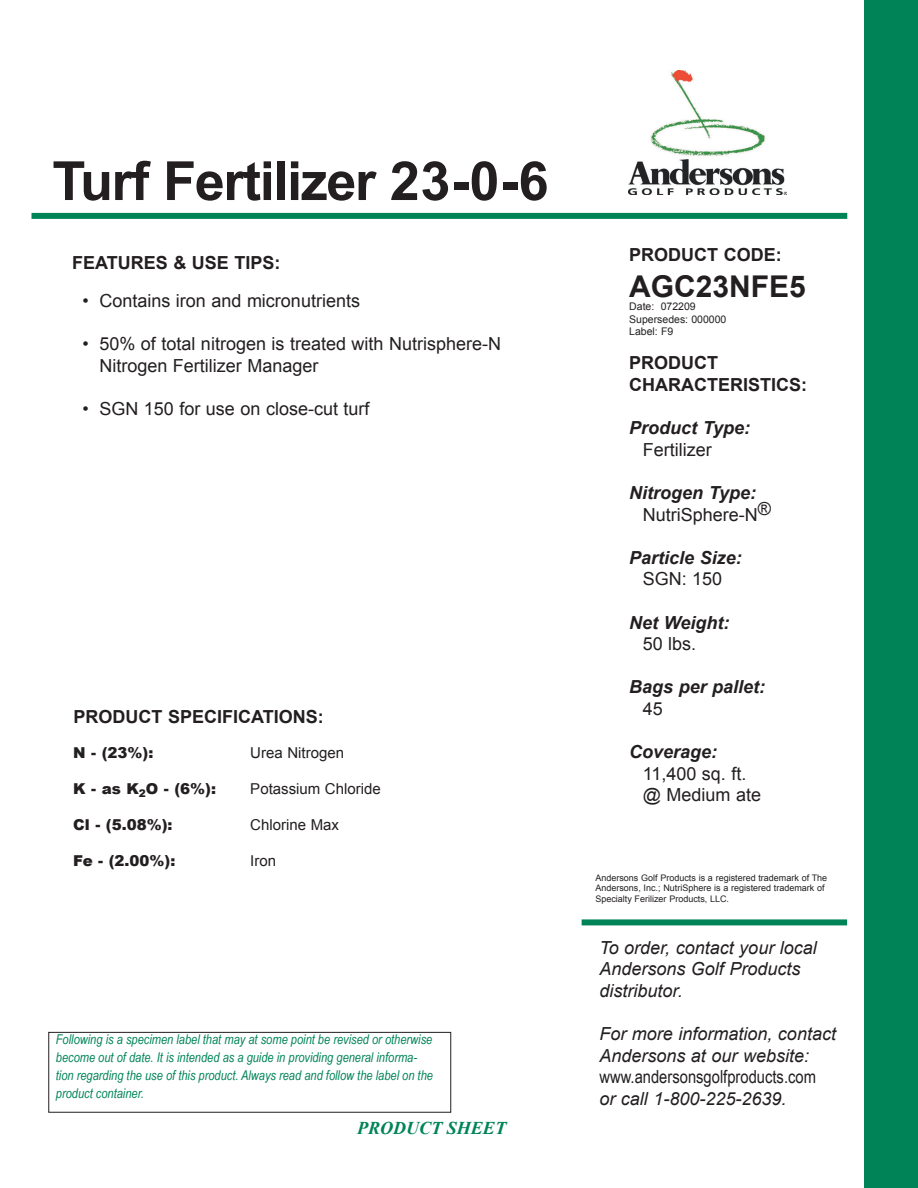
<style>
.page{position:relative;width:918px;height:1188px;background:#fff}
.page>*{position:absolute;margin:0;border:0;box-sizing:border-box;transform-origin:0 0}
.t1{font:700 54px "Arial";letter-spacing:-.025em;color:#231f20}
.t2{font:700 30px "Arial";color:#231f20}
.t3{font:18px/21.6px "Arial";color:#231f20}
.t4{font:italic 18px/21.6px "Arial";color:#231f20}
.t5{font:700 18px "Arial";color:#231f20}
.t6{font:italic 700 18px "Arial";color:#231f20}
.t7{font:18px "Arial Narrow";color:#231f20}
.t8{font:italic 700 18px "Times New Roman";color:#008457}
.t9{font:15px "Arial";color:#231f20}
.t10{font:900 15px "Arial";color:#231f20}
.t11{font:italic 13.5px/18px "Arial Narrow";color:#008457}
.t12{font:10.5px "Arial";color:#231f20}
.t13{font:9px/10.8px "Arial";color:#231f20}
</style>
<div class="page">
<div style="left:865px;top:0;width:53px;height:1188px;background:#008457"></div>
<div style="left:32px;top:213px;width:815px;height:6px;background:#008457"></div>
<img style="left:629px;top:71px;width:158px;height:124px">
<div style="left:582px;top:919px;width:265px;height:6px;background:#008457"></div>
<div style="left:48px;top:1032px;width:403px;height:81px;border:1px solid #231f20"></div>
<p class="t1" style="left:52px;top:145px;width:498px">Turf Fertilizer 23-0-6</p>
<p class="t5" style="left:72px;top:251px;width:210px">FEATURES &amp; USE TIPS:</p>
<p class="t3" style="left:83px;top:290px;width:279px">• Contains iron and micronutrients</p>
<p class="t3" style="left:99px;top:333px;width:403px;text-indent:-17px">• 50% of total nitrogen is treated with Nutrisphere-N<br>Nitrogen Fertilizer Manager</p>
<p class="t3" style="left:83px;top:398px;width:289px">• SGN 150 for use on close-cut turf</p>
<p class="t5" style="left:74px;top:705px;width:252px">PRODUCT SPECIFICATIONS:</p>
<p class="t10" style="left:73px;top:742px;width:82px">N - (23%):</p>
<p class="t9" style="left:250px;top:743px;width:95px">Urea Nitrogen</p>
<p class="t10" style="left:73px;top:778px;width:144px">K - as K<sub>2</sub>O - (6%):</p>
<p class="t9" style="left:250px;top:779px;width:132px">Potassium Chloride</p>
<p class="t10" style="left:73px;top:814px;width:101px">Cl - (5.08%):</p>
<p class="t9" style="left:250px;top:815px;width:90px">Chlorine Max</p>
<p class="t10" style="left:73px;top:850px;width:104px">Fe - (2.00%):</p>
<p class="t9" style="left:250px;top:851px;width:27px">Iron</p>
<p class="t11" style="left:56px;top:1030px;width:379px">Following is a specimen label that may at some point be revised or otherwise become out of date. It is intended as a guide in providing general informa&shy;tion regarding the use of this product. Always read and follow the label on the product container.</p>
<p class="t8" style="left:357px;top:1116px;width:150px">PRODUCT SHEET</p>
<p class="t5" style="left:629px;top:243px;width:154px">PRODUCT CODE:</p>
<p class="t2" style="left:629px;top:267px;width:178px">AGC23NFE5</p>
<p class="t12" style="left:629px;top:299px;width:68px">Date: 072209</p>
<p class="t12" style="left:629px;top:312px;width:99px">Supersedes: 000000</p>
<p class="t12" style="left:629px;top:325px;width:46px">Label: F9</p>
<p class="t5" style="left:629px;top:351px;width:90px">PRODUCT</p>
<p class="t5" style="left:629px;top:373px;width:179px">CHARACTERISTICS:</p>
<p class="t6" style="left:629px;top:416px;width:122px">Product Type:</p>
<p class="t3" style="left:643px;top:439px;width:70px">Fertilizer</p>
<p class="t6" style="left:629px;top:481px;width:128px">Nitrogen Type:</p>
<p class="t3" style="left:643px;top:504px;width:130px">NutriSphere-N®</p>
<p class="t6" style="left:629px;top:546px;width:114px">Particle Size:</p>
<p class="t3" style="left:643px;top:569px;width:81px">SGN: 150</p>
<p class="t6" style="left:629px;top:611px;width:102px">Net Weight:</p>
<p class="t3" style="left:643px;top:633px;width:55px">50 lbs.</p>
<p class="t6" style="left:629px;top:675px;width:138px">Bags per pallet:</p>
<p class="t3" style="left:643px;top:698px;width:22px">45</p>
<p class="t6" style="left:629px;top:740px;width:90px">Coverage:</p>
<p class="t3" style="left:643px;top:763px;width:105px">11,400 sq. ft.</p>
<p class="t3" style="left:643px;top:785px;width:120px">@ Medium ate</p>
<p class="t13" style="left:595px;top:872px;width:233px">Andersons Golf Products is a registered trademark of The<br>Andersons, Inc.; NutriSphere is a registered trademark of<br>Specialty Ferilizer Products, LLC.</p>
<p class="t4" style="left:599px;top:937px;width:219px">To order, contact your local<br>Andersons Golf Products</p>
<p class="t4" style="left:599px;top:980px;width:85px">distributor.</p>
<p class="t4" style="left:599px;top:1023px;width:238px">For more information, contact<br>Andersons at our website:</p>
<p class="t7" style="left:599px;top:1064px;width:218px">www.andersonsgolfproducts.com</p>
<p class="t4" style="left:599px;top:1088px;width:189px">or call 1-800-225-2639.</p>
</div>
